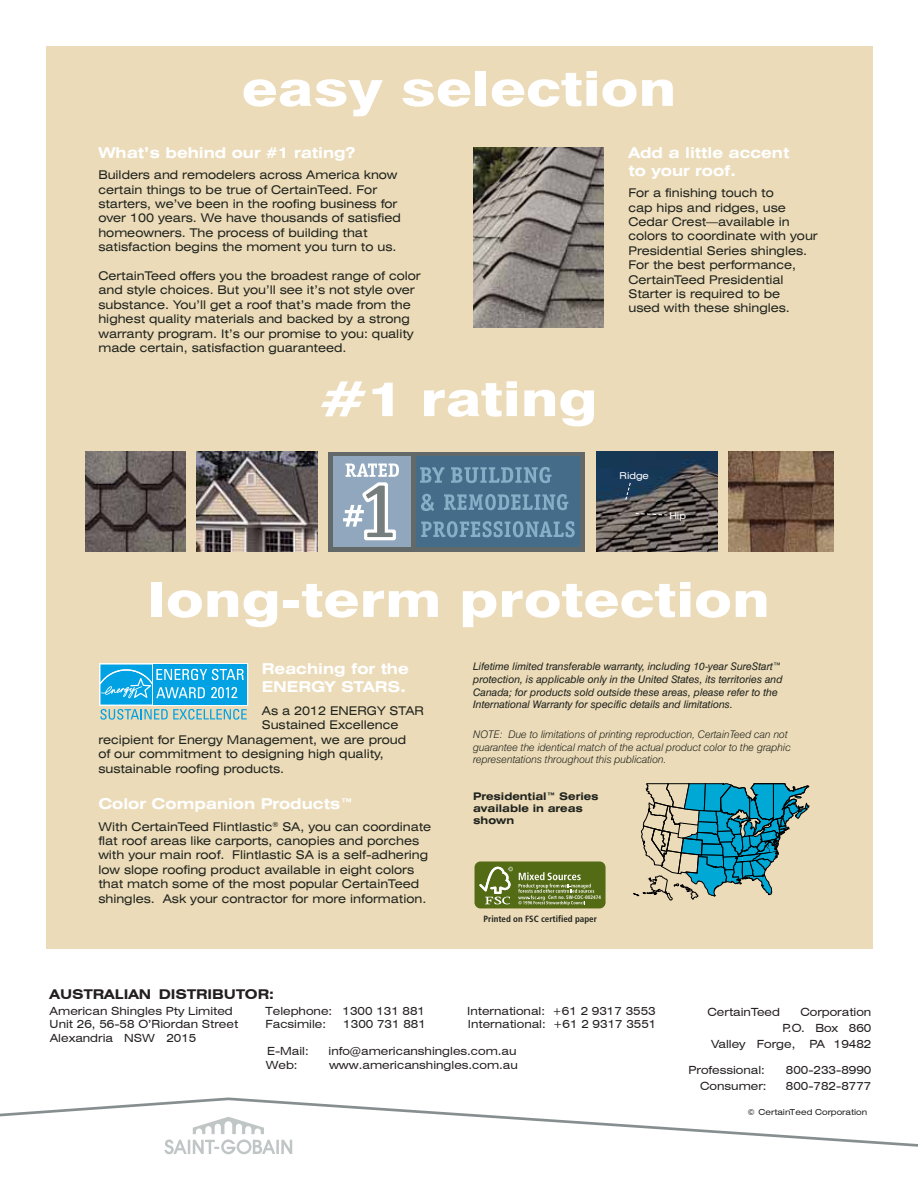
<style>
.page{position:relative;width:918px;height:1188px;background:#fff}
.page>*{position:absolute;margin:0;border:0;box-sizing:border-box;transform-origin:0 0}
.t1{font:800 48.45px "Swiss 721 BT";color:#fff;scale:1.25 1}
.t2{font:700 expanded 15px/18px "Swiss 721 BT";color:#fff}
.t3{font:700 expanded 13.5px "Swiss 721 BT";color:#231f20}
.t4{font:expanded 12px/14.4px "Swiss 721 BT";color:#20231e}
.t5{font:expanded 11.25px/15.8px "Swiss 721 BT";color:#231f20;text-align:right}
.t6{font:italic 10.5px/12.6px "Swiss 721 BT";color:#20231e}
.t7{font:italic 300 10.5px/12.6px "Swiss 721 BT";color:#20231e}
.t8{font:700 expanded 10.5px/12px "Swiss 721 BT";color:#20231e}
.t9{font:expanded 9.45px "Swiss 721 BT";color:#fff}
.t10{font:700 condensed 9px "Frutiger";color:#20231e}
.t11{font:expanded 8.25px "Swiss 721 BT";color:#231f20}
.t12{font:700 condensed 4.95px "Frutiger";letter-spacing:.01em;color:#fff}
</style>
<div class="page">
<div style="left:46px;top:46px;width:826px;height:903px;background:#ebdbb8"></div>
<div style="left:475px;top:862px;width:131px;height:46px;background:#546b16;border-radius:6px"></div>
<svg style="left:479px;top:867px;width:115px;height:38px"></svg>
<img style="left:473px;top:147px;width:131px;height:180px">
<img style="left:85px;top:452px;width:100px;height:99px">
<img style="left:196px;top:452px;width:122px;height:99px">
<div style="left:329px;top:452px;width:256px;height:99px;background:#626968"></div>
<div style="left:334px;top:456px;width:77px;height:90px;background:#91a7bd"></div>
<div style="left:416px;top:456px;width:164px;height:91px;background:#456d89"></div>
<svg style="left:420px;top:467px;width:24px;height:16px"></svg>
<svg style="left:451px;top:467px;width:101px;height:16px"></svg>
<svg style="left:444px;top:494px;width:124px;height:16px"></svg>
<svg style="left:421px;top:521px;width:154px;height:16px"></svg>
<svg style="left:421px;top:494px;width:13px;height:17px"></svg>
<svg style="left:343px;top:464px;width:56px;height:77px"></svg>
<img style="left:729px;top:452px;width:104px;height:99px">
<img style="left:596px;top:452px;width:121px;height:99px">
<svg style="left:625px;top:482px;width:7px;height:19px"></svg>
<svg style="left:636px;top:513px;width:31px;height:3px"></svg>
<svg style="left:99px;top:663px;width:149px;height:57px;background:#55bbdf"></svg>
<svg style="left:164px;top:1149px;width:128px;height:5px"></svg>
<svg style="left:0;top:1098px;width:918px;height:51px"></svg>
<svg style="left:633px;top:783px;width:176px;height:118px"></svg>
<h1 class="t1" style="left:242px;top:71px;width:349px">easy selection</h1>
<p class="t2" style="left:98px;top:145px;width:259px">What’s behind our #1 rating?</p>
<p class="t4" style="left:98px;top:169px;width:304px">Builders and remodelers across America know certain things to be true of CertainTeed. For starters, we’ve been in the roofing business for over 100 years. We have thousands of satisfied homeowners. The process of building that satisfaction begins the moment you turn to us.</p>
<p class="t4" style="left:98px;top:270px;width:324px">CertainTeed offers you the broadest range of color and style choices. But you’ll see it’s not style over substance. You’ll get a roof that’s made from the highest quality materials and backed by a strong warranty program. It’s our promise to you: quality made certain, satisfaction guaranteed.</p>
<p class="t2" style="left:628px;top:145px;width:162px">Add a little accent to your roof.</p>
<p class="t4" style="left:628px;top:187px;width:191px">For a finishing touch to<br>cap hips and ridges, use<br>Cedar Crest—available in colors to coordinate with your<br>Presidential Series shingles.<br>For the best performance,<br>CertainTeed Presidential<br>Starter is required to be<br>used with these shingles.</p>
<h1 class="t1" style="left:320px;top:381px;width:223px">#1 rating</h1>
<p class="t9" style="left:620px;top:473px;width:31px">Ridge</p>
<p class="t9" style="left:669px;top:512px;width:18px">Hip</p>
<h1 class="t1" style="left:148px;top:582px;width:499px">long-term protection</h1>
<p class="t2" style="left:262px;top:661px;width:148px">Reaching for the<br>ENERGY STARS.</p>
<p class="t4" style="left:262px;top:705px;width:164px">As a 2012 ENERGY STAR</p>
<p class="t4" style="left:262px;top:719px;width:138px">Sustained Excellence</p>
<p class="t4" style="left:98px;top:733px;width:309px">recipient for Energy Management, we are proud</p>
<p class="t4" style="left:98px;top:748px;width:287px">of our commitment to designing high quality,</p>
<p class="t4" style="left:98px;top:762px;width:187px">sustainable roofing products.</p>
<p class="t2" style="left:98px;top:796px;width:256px">Color Companion Products™</p>
<p class="t4" style="left:98px;top:820px;width:334px">With CertainTeed Flintlastic<sup>®</sup> SA, you can coordinate flat roof areas like carports, canopies and porches with your main roof. Flintlastic SA is a self-adhering low slope roofing product available in eight colors that match some of the most popular CertainTeed shingles. Ask your contractor for more information.</p>
<p class="t3" style="left:50px;top:986px;width:226px">AUSTRALIAN DISTRIBUTOR:</p>
<p class="t6" style="left:473px;top:661px;width:311px">Lifetime limited transferable warranty, including 10-year SureStart™ protection, is applicable only in the United States, its territories and Canada; for products sold outside these areas, please refer to the International Warranty for specific details and limitations.</p>
<p class="t7" style="left:473px;top:729px;width:319px">NOTE: Due to limitations of printing reproduction, CertainTeed can not guarantee the identical match of the actual product color to the graphic representations throughout this publication.</p>
<p class="t8" style="left:473px;top:792px;width:127px">Presidential™ Series available in areas shown</p>
<p class="t12" style="left:548px;top:896px;width:54px">Cert no. SW-COC-002474</p>
<p class="t10" style="left:484px;top:915px;width:115px">Printed on FSC certified paper</p>
<p class="t5" style="left:50px;top:1003px;width:185px">A m e c i r a n S h n i g e l Ps Ly t mi e t i d</p>
<p class="t5" style="left:50px;top:1018px;width:190px;line-height:13.5px;text-align:left">U n 2t i 6 5, 6 5- 8 O R’ o i dr a n S er t e t<br>Alexandria NSW 2015</p>
<p class="t5" style="left:266px;top:1003px;width:68px">Te el phone:</p>
<p class="t5" style="left:266px;top:1017px;width:62px">F a c mi s el i :</p>
<p class="t5" style="left:343px;top:1003px;width:84px">1300 131 881</p>
<p class="t5" style="left:343px;top:1017px;width:84px">1300 731 881</p>
<p class="t5" style="left:467px;top:1003px;width:79px">nI et nr a oi t n a : l</p>
<p class="t5" style="left:468px;top:1017px;width:79px">nI et nr a oi t n a : l</p>
<p class="t5" style="left:267px;top:1044px;width:43px">E M- a :li</p>
<p class="t5" style="left:266px;top:1057px;width:33px">Web:</p>
<p class="t5" style="left:329px;top:1044px;width:190px">ni of @ a m e ci r a n hs ni g el c.s o m a. u</p>
<p class="t5" style="left:329px;top:1057px;width:190px">w w w a. m e ci r a n hs ni g el c.s o m a. u</p>
<p class="t5" style="left:553px;top:1003px;width:105px">+61 2 9317 3553</p>
<p class="t5" style="left:553px;top:1017px;width:105px">+61 2 9317 3551</p>
<p class="t5" style="left:711px;top:1004px;width:162px">Corporation<br>P.O. Box 860<br>Valley Forge, PA 19482</p>
<p class="t5" style="left:689px;top:1062px;width:78px">Professional:</p>
<p class="t5" style="left:786px;top:1062px;width:87px">800-233-8990</p>
<p class="t5" style="left:700px;top:1078px;width:68px">Consumer:</p>
<p class="t5" style="left:786px;top:1078px;width:87px">800-782-8777</p>
<p class="t11" style="left:748px;top:1107px;width:121px">© CertainTeed Corporation</p>
<p class="t5" style="left:708px;top:1004px;width:74px">CertainTeed</p>
</div>
